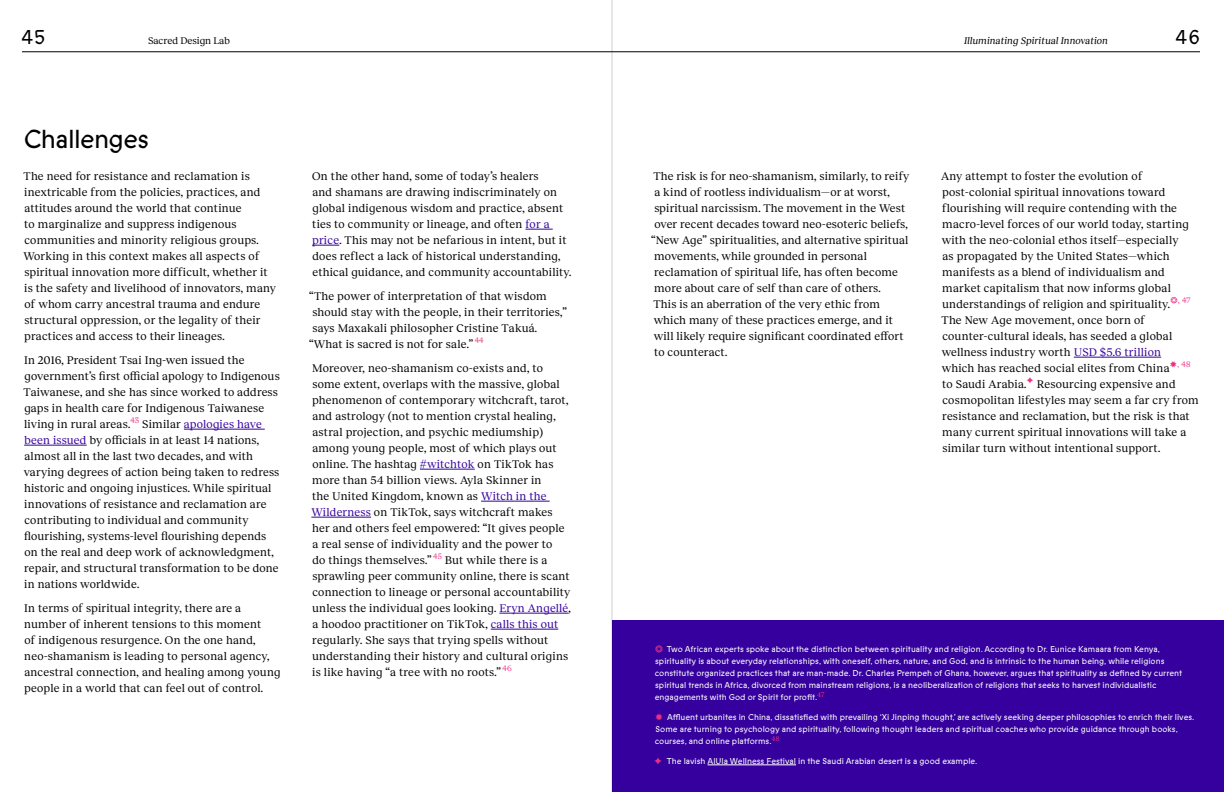
<style>
.page{position:relative;width:1224px;height:792px;background:#fff}
.page>*{position:absolute;margin:0;border:0;box-sizing:border-box;transform-origin:0 0}
.t1{font:26px "Prophet";letter-spacing:-.025em;color:#000}
.t2{font:20px "Prophet";color:#000}
.Body{font:11.5px/16px "Reckless";letter-spacing:.015em;color:#000}
.t3{font:italic 10px "Reckless";color:#000}
.t4{font:10px "Reckless";color:#000}
.t5{font:8.5px/12px "Prophet";color:#fff}
.s1{color:#35009d}
.s2{font-family:"GT Alpina";font-weight:300;font-size:9px;color:#ec3182}
</style>
<div class="page">
<hr style="left:22px;top:52px;width:1178px;height:1px;background:#000">
<hr style="left:184px;top:429px;width:81px;height:1px;background:#35009d">
<hr style="left:24px;top:445px;width:63px;height:1px;background:#35009d">
<svg style="left:525px;top:229px;width:28px;height:1px"></svg>
<svg style="left:312px;top:245px;width:27px;height:1px"></svg>
<hr style="left:420px;top:469px;width:55px;height:1px;background:#35009d">
<hr style="left:481px;top:501px;width:69px;height:1px;background:#35009d">
<hr style="left:311px;top:517px;width:60px;height:1px;background:#35009d">
<hr style="left:499px;top:613px;width:70px;height:1px;background:#35009d">
<hr style="left:491px;top:629px;width:67px;height:1px;background:#35009d">
<hr style="left:1074px;top:357px;width:87px;height:1px;background:#35009d">
<div style="left:612px;top:620px;width:612px;height:172px;background:#35009d"></div>
<hr style="left:708px;top:765px;width:88px;height:1px;background:#fff">
<hr style="left:612px;top:0;width:1px;height:792px;background:#000">
<h2 class="t2" style="left:21px;top:24px;width:25px">45</h2>
<p class="t4" style="left:148px;top:33px;width:83px">Sacred Design Lab</p>
<p class="t3" style="left:964px;top:33px;width:145px">Illuminating Spiritual Innovation</p>
<h2 class="t2" style="left:1176px;top:24px;width:26px">46</h2>
<h2 class="t1" style="left:24px;top:122px;width:127px">Challenges</h2>
<p class="Body" style="left:23px;top:168px;width:254px">The need for resistance and reclamation is inextricable from the policies, practices, and attitudes around the world that continue<br>to marginalize and suppress indigenous communities and minority religious groups.<br>Working in this context makes all aspects of spiritual innovation more difficult, whether it is the safety and livelihood of innovators, many of whom carry ancestral trauma and endure structural oppression, or the legality of their practices and access to their lineages.</p>
<p class="Body" style="left:24px;top:352px;width:258px">In 2016, President Tsai Ing-wen issued the government’s first official apology to Indigenous Taiwanese, and she has since worked to address gaps in health care for Indigenous Taiwanese living in rural areas.<sup>43</sup> Similar <span class="s1">apologies have been issued</span> by officials in at least 14 nations, almost all in the last two decades, and with varying degrees of action being taken to redress historic and ongoing injustices. While spiritual innovations of resistance and reclamation are contributing to individual and community flourishing, systems‑level flourishing depends on the real and deep work of acknowledgment, repair, and structural transformation to be done in nations worldwide.</p>
<p class="Body" style="left:24px;top:600px;width:258px">In terms of spiritual integrity, there are a number of inherent tensions to this moment<br>of indigenous resurgence. On the one hand, neo-shamanism is leading to personal agency, ancestral connection, and healing among young people in a world that can feel out of control.</p>
<p class="Body" style="left:312px;top:168px;width:261px">On the other hand, some of today’s healers<br>and shamans are drawing indiscriminately on global indigenous wisdom and practice, absent ties to community or lineage, and often <span class="s1">for a price</span>. This may not be nefarious in intent, but it does reflect a lack of historical understanding, ethical guidance, and community accountability.</p>
<p class="Body" style="left:309px;top:288px;width:259px">“The power of interpretation of that wisdom should stay with the people, in their territories,” says Maxakali philosopher Cristine Takuá. “What is sacred is not for sale.” <sup>44</sup></p>
<p class="Body" style="left:311px;top:360px;width:261px">Moreover, neo-shamanism co-exists and, to some extent, overlaps with the massive, global phenomenon of contemporary witchcraft, tarot, and astrology (not to mention crystal healing, astral projection, and psychic mediumship) among young people, most of which plays out online. The hashtag <span class="s1">#witchtok</span> on TikTok has more than 54 billion views. Ayla Skinner in<br>the United Kingdom, known as <span class="s1">Witch in the Wilderness</span> on TikTok, says witchcraft makes her and others feel empowered: “It gives people a real sense of individuality and the power to<br>do things themselves.” <sup>45</sup> But while there is a sprawling peer community online, there is scant connection to lineage or personal accountability unless the individual goes looking. <span class="s1">Eryn Angellé</span>, a hoodoo practitioner on TikTok, <span class="s1">calls this out </span>regularly. She says that trying spells without understanding their history and cultural origins is like having “a tree with no roots.” <sup>46</sup></p>
<p class="Body" style="left:651px;top:168px;width:260px">The risk is for neo-shamanism, similarly, to reify a kind of rootless individualism—or at worst, spiritual narcissism. The movement in the West over recent decades toward neo-esoteric beliefs, “New Age” spiritualities, and alternative spiritual movements, while grounded in personal reclamation of spiritual life, has often become more about care of self than care of others.<br>This is an aberration of the very ethic from which many of these practices emerge, and it will likely require significant coordinated effort to counteract.</p>
<p class="Body" style="left:941px;top:168px;width:259px">Any attempt to foster the evolution of post‑colonial spiritual innovations toward flourishing will require contending with the macro-level forces of our world today, starting with the neo-colonial ethos itself—especially<br>as propagated by the United States—which manifests as a blend of individualism and market capitalism that now informs global understandings of religion and spirituality.<sup>❂,</sup> <sup>47<br></sup>The New Age movement, once born of counter‑cultural ideals, has seeded a global wellness industry worth <span class="s1">USD $5.6 trillion<br></span>which has reached social elites from China<sup>✸,</sup> <sup>48 </sup>to Saudi Arabia.<sup>✦</sup> Resourcing expensive and cosmopolitan lifestyles may seem a far cry from resistance and reclamation, but the risk is that many current spiritual innovations will take a similar turn without intentional support.</p>
<p class="t5" style="left:655px;top:643px;width:529px"><span class="s2">❂</span> Two African experts spoke about the distinction between spirituality and religion. According to Dr. Eunice Kamaara from Kenya, spirituality is about everyday relationships, with oneself, others, nature, and God, and is intrinsic to the human being, while religions constitute organized practices that are man-made. Dr. Charles Prempeh of Ghana, however, argues that spirituality as defined by current spiritual trends in Africa, divorced from mainstream religions, is a neoliberalization of religions that seeks to harvest individualistic engagements with God or Spirit for profit.<sup>47</sup></p>
<p class="t5" style="left:655px;top:711px;width:541px"><span class="s2">✸</span> Affluent urbanites in China, dissatisfied with prevailing ‘Xi Jinping thought,’ are actively seeking deeper philosophies to enrich their lives.<br>Some are turning to psychology and spirituality, following thought leaders and spiritual coaches who provide guidance through books, courses, and online platforms.<sup>48</sup></p>
<p class="t5" style="left:654px;top:755px;width:325px"><span class="s2">✦</span> The lavish AlUla Wellness Festival in the Saudi Arabian desert is a good example.</p>
</div>
